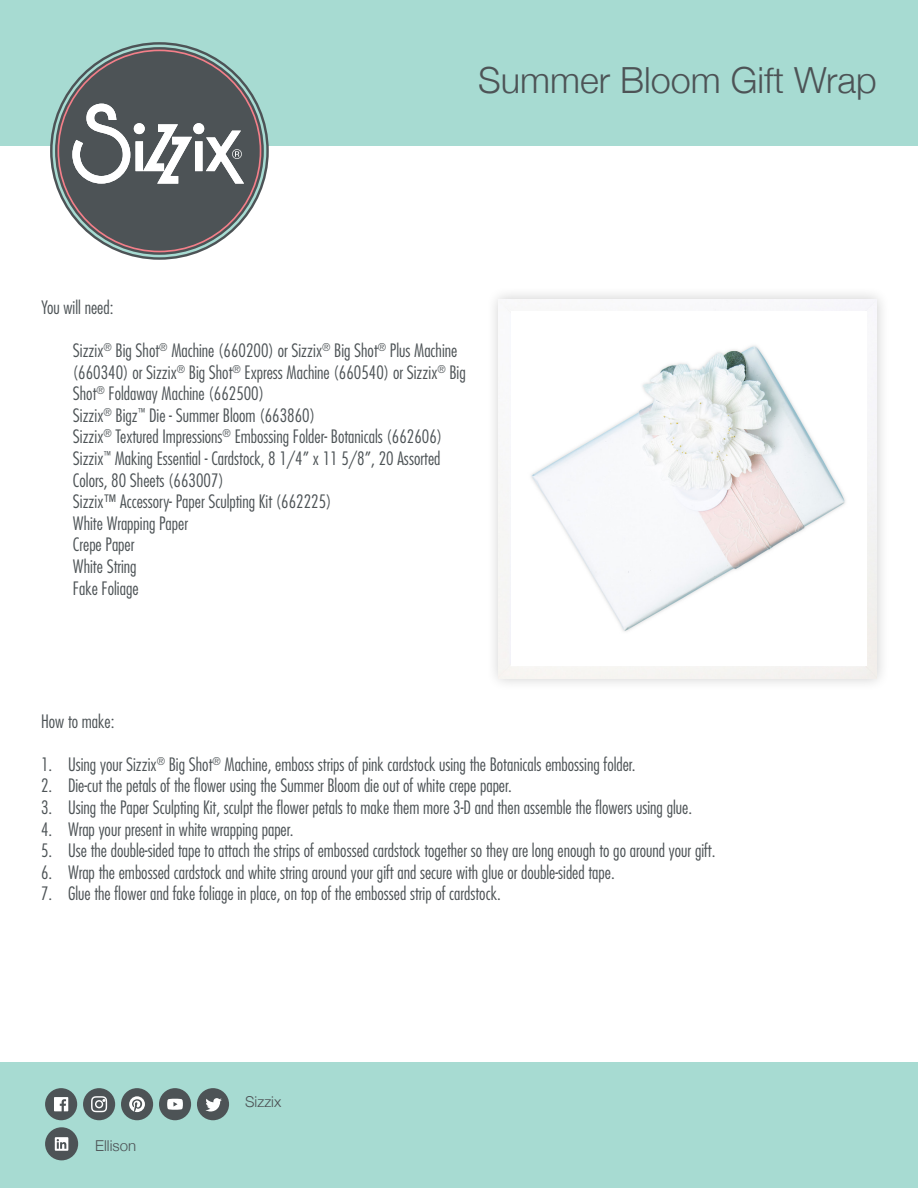
<style>
.page{position:relative;width:918px;height:1188px;background:#fff}
.page>*{position:absolute;margin:0;border:0;box-sizing:border-box;transform-origin:0 0}
.t1{font:300 36px "Helvetica Neue";color:#4d5356}
.t2{font:300 condensed 18px/21.6px "Futura";color:#4d5356}
.t3{font:300 15px "Helvetica Neue";color:#4d5356}
</style>
<div class="page">
<div style="left:0;top:0;width:918px;height:146px;background:#a7dbd2"></div>
<div style="left:0;top:1063px;width:918px;height:125px;background:#a7dbd2"></div>
<div style="left:485px;top:286px;width:405px;height:406px;background:#000;opacity:.2"></div>
<img style="left:499px;top:299px;width:378px;height:379px">
<img style="left:512px;top:311px;width:354px;height:355px">
<svg style="left:53px;top:45px;width:213px;height:212px"></svg>
<svg style="left:58px;top:50px;width:203px;height:202px"></svg>
<div style="left:197px;top:1088px;width:32px;height:32px;background:#4d5356;border-radius:50%"></div>
<svg style="left:205px;top:1098px;width:17px;height:13px"></svg>
<div style="left:83px;top:1088px;width:32px;height:32px;background:#4d5356;border-radius:50%"></div>
<svg style="left:91px;top:1096px;width:16px;height:16px"></svg>
<div style="left:159px;top:1088px;width:32px;height:32px;background:#4d5356;border-radius:50%"></div>
<svg style="left:167px;top:1099px;width:16px;height:11px"></svg>
<div style="left:121px;top:1088px;width:32px;height:32px;background:#4d5356;border-radius:50%"></div>
<svg style="left:129px;top:1096px;width:16px;height:16px"></svg>
<div style="left:45px;top:1088px;width:32px;height:32px;background:#4d5356;border-radius:50%"></div>
<svg style="left:54px;top:1097px;width:14px;height:14px"></svg>
<div style="left:45px;top:1127px;width:33px;height:33px;background:#4d5356;border-radius:50%"></div>
<svg style="left:55px;top:1137px;width:13px;height:14px"></svg>
<h1 class="t1" style="left:478px;top:51px;width:400px">Summer Bloom Gift Wrap</h1>
<p class="t2" style="left:41px;top:296px;width:74px">You will need:</p>
<p class="t2" style="left:73px;top:339px;width:394px">Sizzix<sup>®</sup> Big Shot<sup>®</sup> Machine (660200) or Sizzix<sup>®</sup> Big Shot<sup>®</sup> Plus Machine (660340) or Sizzix<sup>®</sup> Big Shot<sup>®</sup> Express Machine (660540) or Sizzix<sup>®</sup> Big Shot<sup>®</sup> Foldaway Machine (662500)<br>Sizzix<sup>®</sup> Bigz<sup>™</sup> Die - Summer Bloom (663860)<br>Sizzix<sup>®</sup> Textured Impressions<sup>®</sup> Embossing Folder- Botanicals (662606)<br>Sizzix<sup>™</sup> Making Essential - Cardstock, 8 1/4” x 11 5/8”, 20 Assorted Colors, 80 Sheets (663007)<br>Sizzix™ Accessory- Paper Sculpting Kit (662225)<br>White Wrapping Paper<br>Crepe Paper<br>White String<br>Fake Foliage</p>
<p class="t2" style="left:41px;top:710px;width:75px">How to make:</p>
<p class="t2" style="left:41px;top:753px;width:596px">1. Using your Sizzix<sup>®</sup> Big Shot<sup>®</sup> Machine, emboss strips of pink cardstock using the Botanicals embossing folder.</p>
<p class="t2" style="left:41px;top:775px;width:472px">2. Die-cut the petals of the flower using the Summer Bloom die out of white crepe paper.</p>
<p class="t2" style="left:41px;top:796px;width:653px">3. Using the Paper Sculpting Kit, sculpt the flower petals to make them more 3-D and then assemble the flowers using glue.</p>
<p class="t2" style="left:41px;top:818px;width:254px">4. Wrap your present in white wrapping paper.</p>
<p class="t2" style="left:41px;top:839px;width:676px">5. Use the double-sided tape to attach the strips of embossed cardstock together so they are long enough to go around your gift.</p>
<p class="t2" style="left:41px;top:861px;width:575px">6. Wrap the embossed cardstock and white string around your gift and secure with glue or double-sided tape.</p>
<p class="t2" style="left:41px;top:883px;width:461px">7. Glue the flower and fake foliage in place, on top of the embossed strip of cardstock.</p>
<p class="t3" style="left:95px;top:1134px;width:42px">Ellison</p>
<p class="t3" style="left:245px;top:1090px;width:38px">Sizzix</p>
</div>
